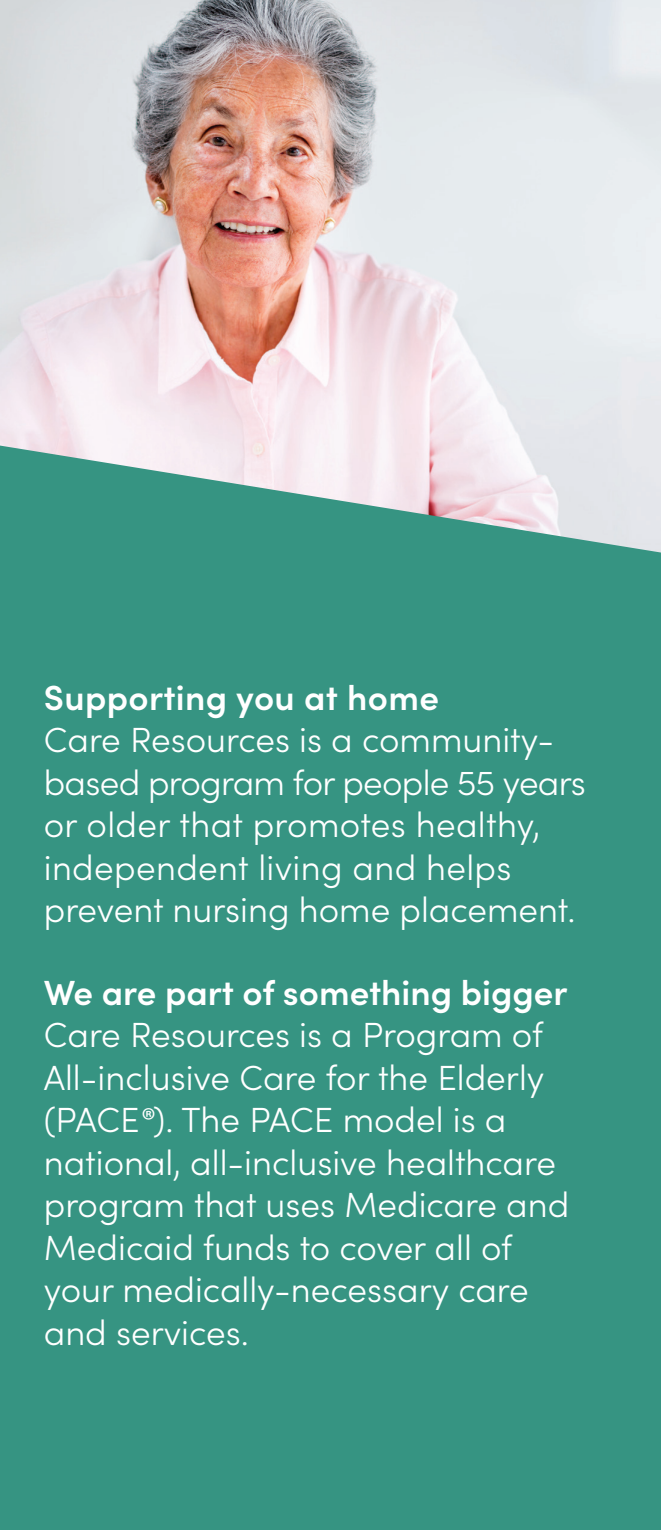
<style>
.page{position:relative;width:661px;height:1530px;background:#369482}
.page>*{position:absolute;margin:0;border:0;box-sizing:border-box;transform-origin:0 0}
.Subheads{font:300 35px/42.5px "Sofia Pro";color:#fff}
.body_copy{font:300 35px/42.5px "Sofia Pro";color:#fff}
.Subheads-2{font:600 35px "Sofia Pro";color:#fff}
.headers{font:600 35px "Sofia Pro";letter-spacing:.01em;color:#fff}
.s1{font-family:"Myriad Pro";font-weight:400;font-style:italic}
</style>
<div class="page">
<img style="left:0;top:0;width:661px;height:553px">
<p class="headers" style="left:44px;top:671px;width:397px">Supporting you at home</p>
<p class="body_copy" style="left:44px;top:717px;width:543px">Care Resources is a community&shy;based program for people 55 years or older that promotes healthy, independent living and helps prevent nursing home placement.</p>
<p class="Subheads-2" style="left:44px;top:966px;width:525px">We are part of something bigger</p>
<p class="Subheads" style="left:44px;top:1012px;width:527px">Care Resources is a Program of<br>All-inclusive Care for the Elderly (PACE<span class="s1">®</span>). The PACE model is a national, all-inclusive healthcare program that uses Medicare and<br>Medicaid funds to cover all of your medically-necessary care and services.</p>
</div>
